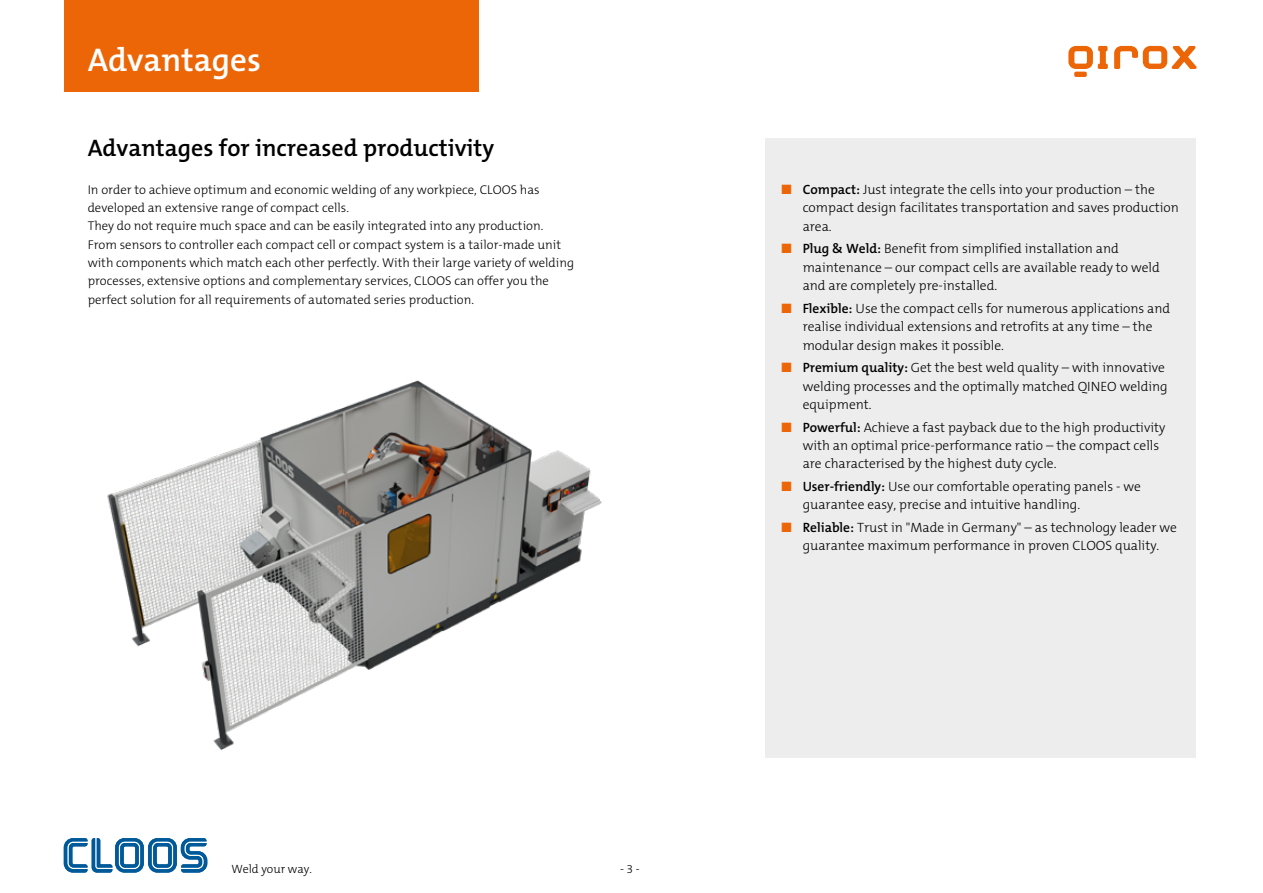
<style>
.page{position:relative;width:1263px;height:893px;background:#fff}
.page>*{position:absolute;margin:0;border:0;box-sizing:border-box;transform-origin:0 0}
.t1{font:600 33px "The Mix B6";color:#fff}
.t2{font:600 24px "The Mix B6";color:#000}
.t3{font:300 13.5px/18.3px "The Mix B3";color:#000}
.t4{font:300 12.75px/18.3px "The Mix B3";color:#000}
.t5{font:300 12px "The Mix B3";color:#000}
.s1{color:#ec6608}
.s2{font-family:"The Mix B6";font-weight:600}
</style>
<div class="page">
<svg style="left:64px;top:838px;width:143px;height:35px"></svg>
<div style="left:64px;top:0;width:414px;height:92px;background:#ec6608"></div>
<svg style="left:1068px;top:46px;width:40px;height:31px"></svg>
<svg style="left:1114px;top:46px;width:82px;height:23px"></svg>
<div style="left:765px;top:138px;width:431px;height:620px;background:#ededed"></div>
<img style="left:107px;top:380px;width:495px;height:370px">
<h1 class="t1" style="left:88px;top:42px;width:175px">Advantages</h1>
<h2 class="t2" style="left:88px;top:135px;width:408px">Advantages for increased productivity</h2>
<p class="t4" style="left:88px;top:180px;width:488px">In order to achieve optimum and economic welding of any workpiece, CLOOS has developed an extensive range of compact cells.<br>They do not require much space and can be easily integrated into any production.<br>From sensors to controller each compact cell or compact system is a tailor-made unit with components which match each other perfectly. With their large variety of welding processes, extensive options and complementary services, CLOOS can offer you the perfect solution for all requirements of automated series production.</p>
<p class="t5" style="left:231px;top:862px;width:82px">Weld your way.</p>
<p class="t5" style="left:620px;top:862px;width:21px">- 3 -</p>
<p class="t3" style="left:803px;top:181px;width:378px;text-indent:-21px"><span class="s1">■</span> <span class="s2">Compact:</span> Just integrate the cells into your production – the compact design facilitates transportation and saves production area.</p>
<p class="t3" style="left:803px;top:240px;width:359px;text-indent:-21px"><span class="s1">■</span> <span class="s2">Plug &amp; Weld:</span> Benefit from simplified installation and maintenance – our compact cells are available ready to weld and are completely pre-installed.</p>
<p class="t3" style="left:803px;top:300px;width:369px;text-indent:-21px"><span class="s1">■</span> <span class="s2">Flexible:</span> Use the compact cells for numerous applications and realise individual extensions and retrofits at any time – the modular design makes it possible.</p>
<p class="t3" style="left:803px;top:359px;width:367px;text-indent:-21px"><span class="s1">■</span> <span class="s2">Premium quality:</span> Get the best weld quality – with innovative welding processes and the optimally matched QINEO welding equipment.</p>
<p class="t3" style="left:803px;top:418px;width:364px;text-indent:-21px"><span class="s1">■</span> <span class="s2">Powerful:</span> Achieve a fast payback due to the high productivity with an optimal price-performance ratio – the compact cells are characterised by the highest duty cycle.</p>
<p class="t3" style="left:803px;top:478px;width:340px;text-indent:-21px"><span class="s1">■</span> <span class="s2">User-friendly:</span> Use our comfortable operating panels - we guarantee easy, precise and intuitive handling.</p>
<p class="t3" style="left:781px;top:519px;width:397px;text-align:center"><span class="s1">■</span> <span class="s2">Reliable:</span> Trust in "Made in Germany" – as technology leader we guarantee maximum performance in proven CLOOS quality.</p>
</div>
